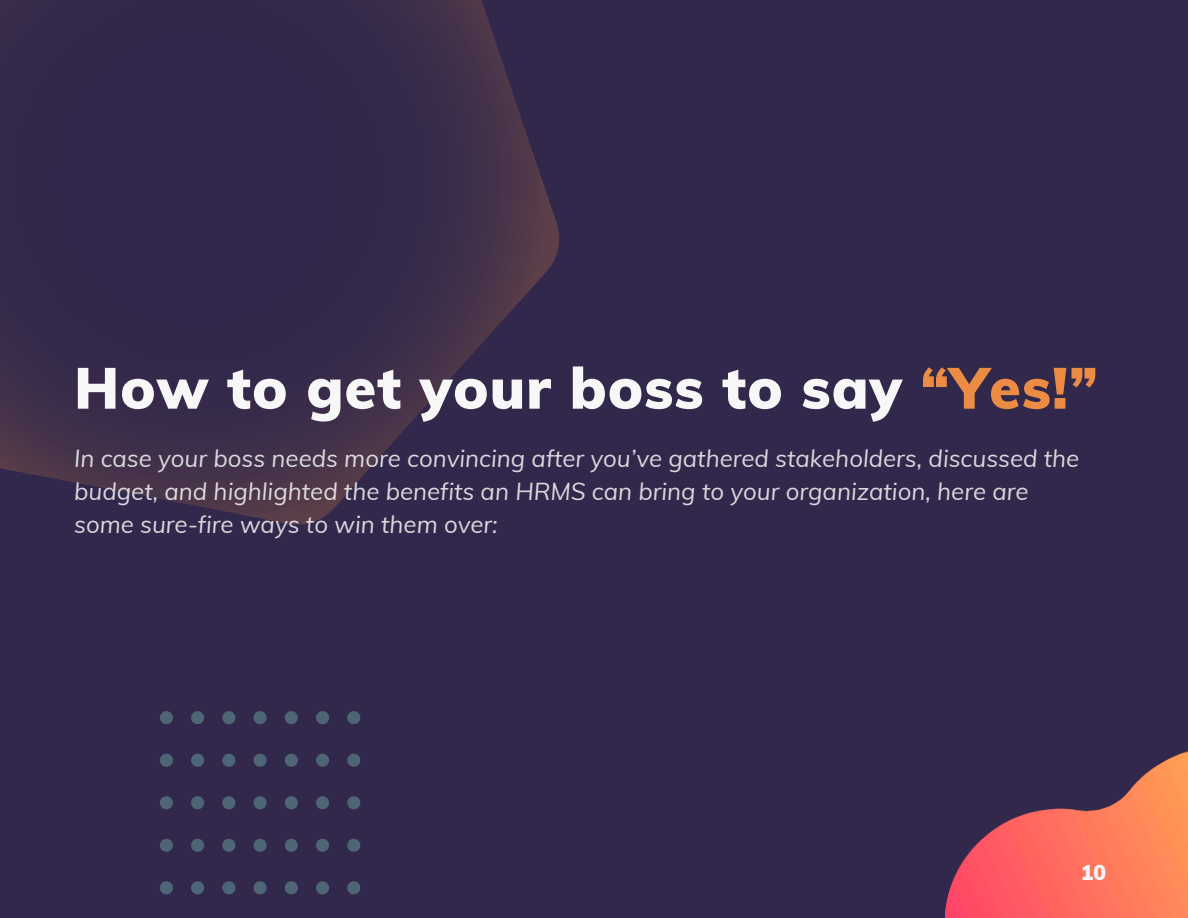
<style>
.page{position:relative;width:1188px;height:918px;background:#31284b}
.page>*{position:absolute;margin:0;border:0;box-sizing:border-box;transform-origin:0 0}
.t1{font:900 57.3px "Muli";letter-spacing:.02em;color:#f7f7f7}
.t2{font:italic 24px/32.7px "Muli";color:#f7f7f7}
.t3{font:900 21px "Muli";color:#f7f7f7}
.s1{color:#ec8c44}
</style>
<div class="page">
<img style="left:945px;top:751px;width:243px;height:167px">
<svg style="left:0;top:0;width:559px;height:525px"></svg>
<svg style="left:347px;top:711px;width:13px;height:13px"></svg>
<svg style="left:347px;top:754px;width:13px;height:13px"></svg>
<svg style="left:347px;top:796px;width:13px;height:13px"></svg>
<svg style="left:347px;top:839px;width:13px;height:13px"></svg>
<svg style="left:347px;top:881px;width:13px;height:13px"></svg>
<svg style="left:316px;top:711px;width:13px;height:13px"></svg>
<svg style="left:316px;top:754px;width:13px;height:13px"></svg>
<svg style="left:316px;top:796px;width:13px;height:13px"></svg>
<svg style="left:316px;top:839px;width:13px;height:13px"></svg>
<svg style="left:316px;top:881px;width:13px;height:13px"></svg>
<svg style="left:285px;top:711px;width:13px;height:13px"></svg>
<svg style="left:285px;top:754px;width:13px;height:13px"></svg>
<svg style="left:285px;top:796px;width:13px;height:13px"></svg>
<svg style="left:285px;top:839px;width:13px;height:13px"></svg>
<svg style="left:285px;top:881px;width:13px;height:13px"></svg>
<svg style="left:254px;top:711px;width:13px;height:13px"></svg>
<svg style="left:254px;top:754px;width:13px;height:13px"></svg>
<svg style="left:254px;top:796px;width:13px;height:13px"></svg>
<svg style="left:254px;top:839px;width:13px;height:13px"></svg>
<svg style="left:254px;top:881px;width:13px;height:13px"></svg>
<svg style="left:222px;top:711px;width:13px;height:13px"></svg>
<svg style="left:222px;top:754px;width:13px;height:13px"></svg>
<svg style="left:222px;top:796px;width:13px;height:13px"></svg>
<svg style="left:222px;top:839px;width:13px;height:13px"></svg>
<svg style="left:222px;top:881px;width:13px;height:13px"></svg>
<svg style="left:191px;top:711px;width:13px;height:13px"></svg>
<svg style="left:191px;top:754px;width:13px;height:13px"></svg>
<svg style="left:191px;top:796px;width:13px;height:13px"></svg>
<svg style="left:191px;top:839px;width:13px;height:13px"></svg>
<svg style="left:191px;top:881px;width:13px;height:13px"></svg>
<svg style="left:160px;top:711px;width:13px;height:13px"></svg>
<svg style="left:160px;top:754px;width:13px;height:13px"></svg>
<svg style="left:160px;top:796px;width:13px;height:13px"></svg>
<svg style="left:160px;top:839px;width:13px;height:13px"></svg>
<svg style="left:160px;top:881px;width:13px;height:13px"></svg>
<p class="t1" style="left:74px;top:351px;width:1025px">How to get your boss to say <span class="s1">“Yes!”</span></p>
<p class="t2" style="left:74px;top:442px;width:1007px">In case your boss needs more convincing after you’ve gathered stakeholders, discussed the budget, and highlighted the benefits an HRMS can bring to your organization, here are some sure-fire ways to win them over:</p>
<p class="t3" style="left:1081px;top:859px;width:27px">130</p>
</div>
